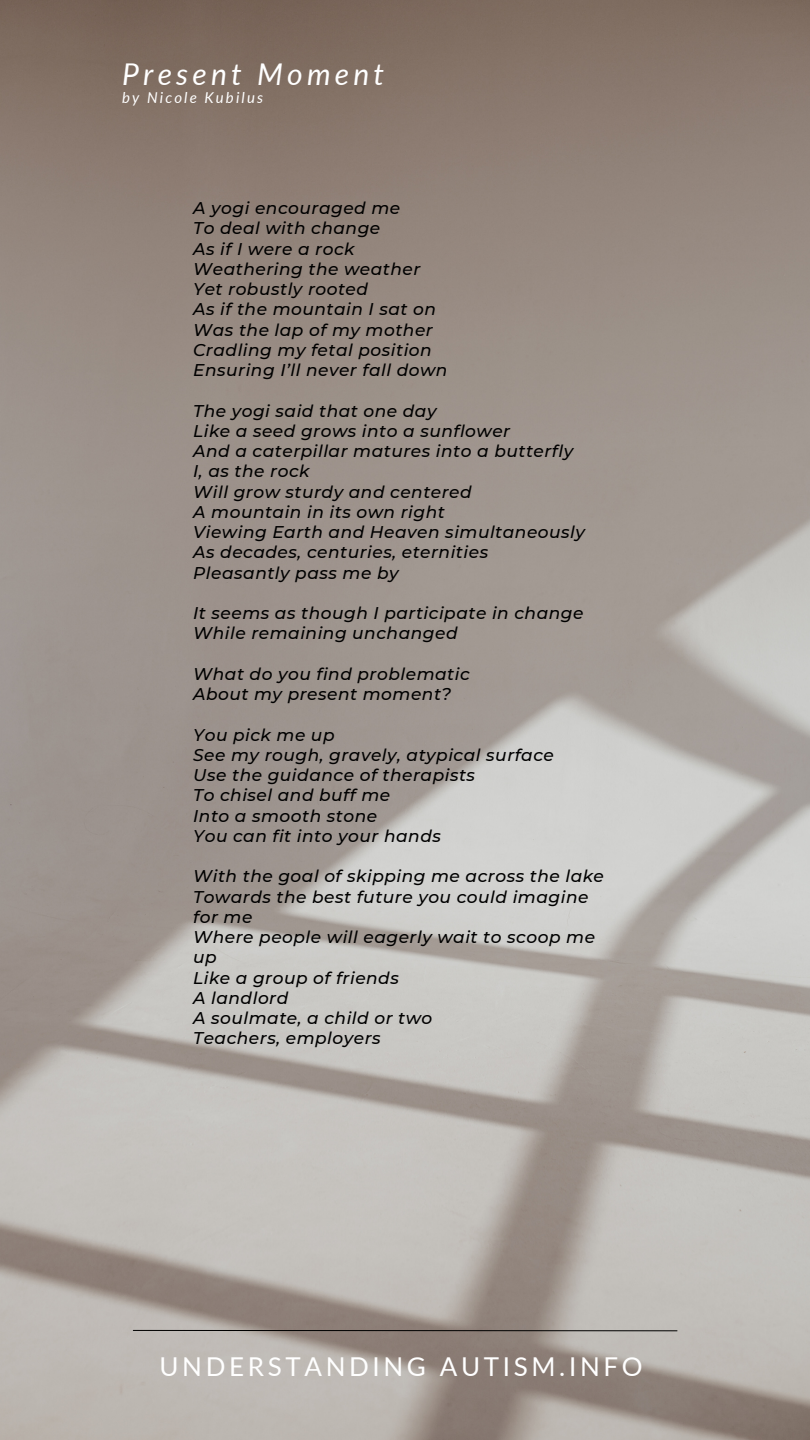
<style>
.page{position:relative;width:810px;height:1440px;background:#fff}
.page>*{position:absolute;margin:0;border:0;box-sizing:border-box;transform-origin:0 0}
.t1{font:italic 30px "Lato";letter-spacing:.14em;color:#fff}
.t2{font:26px "Lato";letter-spacing:.14em;color:#fff}
.t3{font:italic 500 17px/20.2px "Montserrat";letter-spacing:.03em;color:#000}
.t4{font:italic 15px "Lato";letter-spacing:.14em;color:#fff}
</style>
<div class="page">
<img style="left:0;top:0;width:810px;height:1440px">
<svg style="left:133px;top:1330px;width:545px;height:2px"></svg>
<p class="t1" style="left:122px;top:55px;width:263px">Present Moment</p>
<p class="t4" style="left:122px;top:89px;width:142px">by Nicole Kubilus</p>
<p class="t3" style="left:193px;top:198px;width:209px">A yogi encouraged me</p>
<p class="t3" style="left:193px;top:218px;width:189px">To deal with change</p>
<p class="t3" style="left:193px;top:238px;width:163px">As if I were a rock</p>
<p class="t3" style="left:193px;top:259px;width:229px">Weathering the weather</p>
<p class="t3" style="left:193px;top:279px;width:176px">Yet robustly rooted</p>
<p class="t3" style="left:193px;top:299px;width:244px">As if the mountain I sat on</p>
<p class="t3" style="left:193px;top:319px;width:241px">Was the lap of my mother</p>
<p class="t3" style="left:193px;top:340px;width:240px">Cradling my fetal position</p>
<p class="t3" style="left:193px;top:360px;width:256px">Ensuring I’ll never fall down</p>
<p class="t3" style="left:193px;top:400px;width:245px">The yogi said that one day</p>
<p class="t3" style="left:193px;top:421px;width:319px">Like a seed grows into a sunflower</p>
<p class="t3" style="left:193px;top:441px;width:381px">And a caterpillar matures into a butterfly</p>
<p class="t3" style="left:193px;top:461px;width:118px">I, as the rock</p>
<p class="t3" style="left:193px;top:481px;width:280px">Will grow sturdy and centered</p>
<p class="t3" style="left:193px;top:502px;width:253px">A mountain in its own right</p>
<p class="t3" style="left:193px;top:522px;width:393px">Viewing Earth and Heaven simultaneously</p>
<p class="t3" style="left:193px;top:542px;width:296px">As decades, centuries, eternities</p>
<p class="t3" style="left:193px;top:562px;width:207px">Pleasantly pass me by</p>
<p class="t3" style="left:193px;top:603px;width:392px">It seems as though I participate in change</p>
<p class="t3" style="left:193px;top:623px;width:266px">While remaining unchanged</p>
<p class="t3" style="left:193px;top:664px;width:278px">What do you find problematic</p>
<p class="t3" style="left:193px;top:684px;width:260px">About my present moment?</p>
<p class="t3" style="left:193px;top:724px;width:143px">You pick me up</p>
<p class="t3" style="left:193px;top:745px;width:362px">See my rough, gravely, atypical surface</p>
<p class="t3" style="left:193px;top:765px;width:283px">Use the guidance of therapists</p>
<p class="t3" style="left:193px;top:785px;width:199px">To chisel and buff me</p>
<p class="t3" style="left:193px;top:805px;width:186px">Into a smooth stone</p>
<p class="t3" style="left:193px;top:826px;width:249px">You can fit into your hands</p>
<p class="t3" style="left:193px;top:866px;width:412px">With the goal of skipping me across the lake</p>
<p class="t3" style="left:193px;top:886px;width:397px">Towards the best future you could imagine for me</p>
<p class="t3" style="left:193px;top:927px;width:403px">Where people will eagerly wait to scoop me up</p>
<p class="t3" style="left:193px;top:967px;width:207px">Like a group of friends</p>
<p class="t3" style="left:193px;top:988px;width:97px">A landlord</p>
<p class="t3" style="left:193px;top:1008px;width:241px">A soulmate, a child or two</p>
<p class="t3" style="left:193px;top:1028px;width:189px">Teachers, employers</p>
<p class="t2" style="left:160px;top:1351px;width:485px">UNDERSTANDING AUTISM.INFO</p>
</div>
